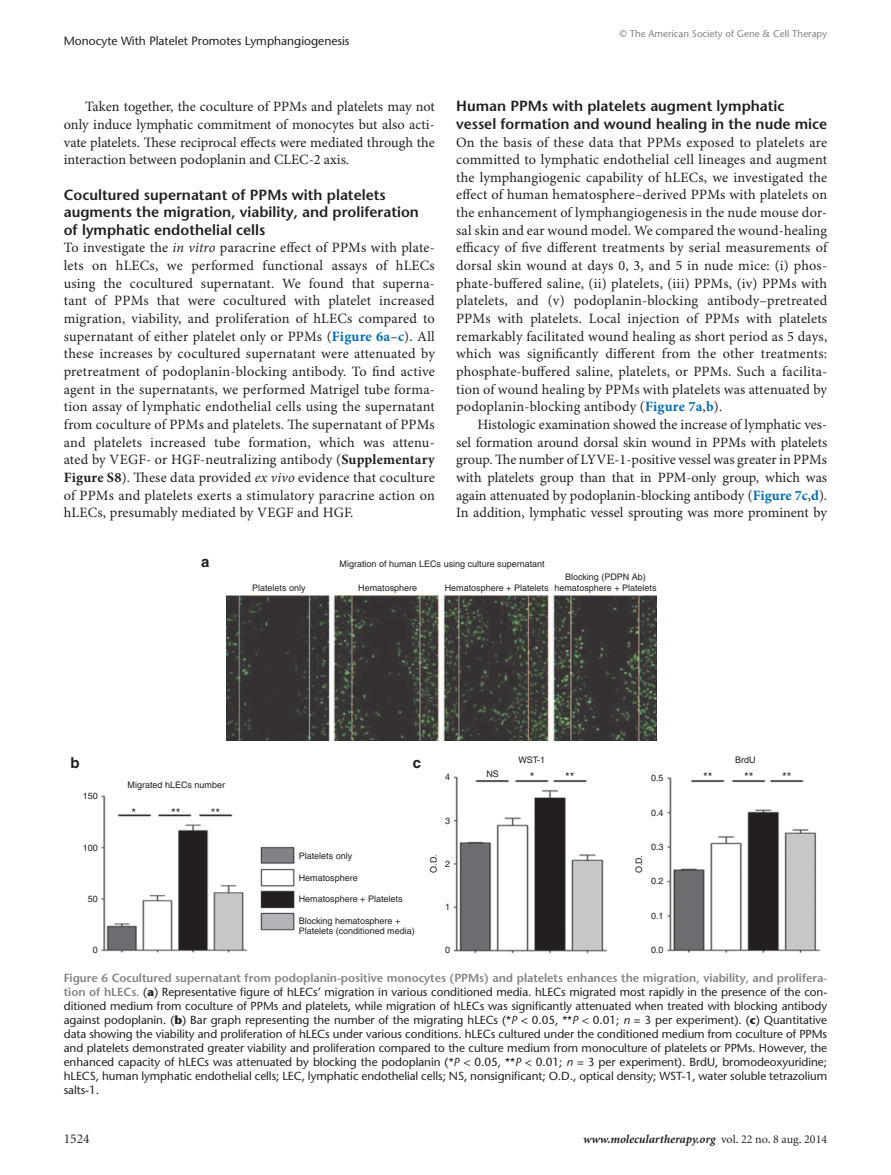
<style>
.page{position:relative;width:891px;height:1175px;background:#fff}
.page>*{position:absolute;margin:0;border:0;box-sizing:border-box;transform-origin:0 0}
.t1{font:700 15px "Helvetica";color:#231f20}
.t2{font:600 14.7px/17.7px "ITC Stone Sans";color:#231f20}
.t3{font:14.25px/17.7px "Minion Pro";letter-spacing:.005em;color:#231f20;text-align:justify}
.t4{font:13.5px "Minion";color:#231f20}
.t5{font:12px "Stone Sans";color:#231f20}
.t6{font:italic 700 12px "Minion";color:#231f20}
.t7{font:12px "Helvetica";color:#231f20}
.t8{font:11.7px/14.1px "Stone Sans";letter-spacing:-.005em;color:#231f20;text-align:justify}
.t9{font:600 11.7px "ITC Stone Sans";letter-spacing:-.005em;color:#808285}
.t10{font:9.75px "Stone Sans";color:#808285}
.t11{font:9px/10.8px "Helvetica";color:#231f20}
.s1{font-style:italic}
.s2{font-weight:700;color:#006cb3}
.s3{font-weight:700}
.s4{font-family:"ITC Stone Sans";font-weight:600;color:#808285}
.s5{font-weight:400;font-style:normal}
</style>
<div class="page">
<img style="left:102px;top:776px;width:719px;height:177px">
<img style="left:226px;top:595px;width:431px;height:146px">
<p class="t5" style="left:64px;top:34px;width:287px">Monocyte With Platelet Promotes Lymphangiogenesis</p>
<p class="t10" style="left:620px;top:28px;width:209px">© The American Society of Gene &amp; Cell Therapy</p>
<p class="t3" style="left:64px;top:98px;width:373px;text-indent:21px">Taken together, the coculture of PPMs and platelets may not only induce lymphatic commitment of monocytes but also acti&shy;vate platelets. These reciprocal effects were mediated through the interaction between podoplanin and CLEC-2 axis.</p>
<p class="t2" style="left:64px;top:185px;width:357px">Cocultured supernatant of PPMs with platelets augments the migration, viability, and proliferation of lymphatic endothelial cells</p>
<p class="t3" style="left:64px;top:240px;width:373px">To investigate the <span class="s1">in vitro</span> paracrine effect of PPMs with plate&shy;lets on hLECs, we performed functional assays of hLECs using the cocultured supernatant. We found that superna&shy;tant of PPMs that were cocultured with platelet increased migration, viability, and proliferation of hLECs compared to supernatant of either platelet only or PPMs (<span class="s2">Figure 6a</span>–<span class="s2">c</span>). All these increases by cocultured supernatant were attenuated by pretreatment of podoplanin-blocking antibody. To find active agent in the supernatants, we performed Matrigel tube forma&shy;tion assay of lymphatic endothelial cells using the supernatant from coculture of PPMs and platelets. The supernatant of PPMs and platelets increased tube formation, which was attenu&shy;ated by VEGF- or HGF-neutralizing antibody (<span class="s3">Supplementary Figure S8</span>). These data provided <span class="s1">ex vivo</span> evidence that coculture of PPMs and platelets exerts a stimulatory paracrine action on hLECs, presumably mediated by VEGF and HGF.</p>
<p class="t2" style="left:456px;top:97px;width:373px">Human PPMs with platelets augment lymphatic vessel formation and wound healing in the nude mice</p>
<p class="t3" style="left:456px;top:134px;width:373px">On the basis of these data that PPMs exposed to platelets are committed to lymphatic endothelial cell lineages and augment the lymphangiogenic capability of hLECs, we investigated the effect of human hematosphere–derived PPMs with platelets on the enhancement of lymphangiogenesis in the nude mouse dor&shy;sal skin and ear wound model. We compared the wound-healing efficacy of five different treatments by serial measurements of dorsal skin wound at days 0, 3, and 5 in nude mice: (i) phos&shy;phate-buffered saline, (ii) platelets, (iii) PPMs, (iv) PPMs with platelets, and (v) podoplanin-blocking antibody–pretreated PPMs with platelets. Local injection of PPMs with platelets remarkably facilitated wound healing as short period as 5 days, which was significantly different from the other treatments: phosphate-buffered saline, platelets, or PPMs. Such a facilita&shy;tion of wound healing by PPMs with platelets was attenuated by podoplanin-blocking antibody (<span class="s2">Figure 7a</span>,<span class="s2">b</span>).</p>
<p class="t3" style="left:456px;top:416px;width:373px;text-indent:21px">Histologic examination showed the increase of lymphatic ves&shy;sel formation around dorsal skin wound in PPMs with platelets group. The number of LYVE-1-positive vessel was greater in PPMs with platelets group than that in PPM-only group, which was again attenuated by podoplanin-blocking antibody (<span class="s2">Figure 7c</span>,<span class="s2">d</span>).<br>In addition, lymphatic vessel sprouting was more prominent by</p>
<p class="t1" style="left:201px;top:552px;width:10px">a</p>
<p class="t11" style="left:340px;top:558px;width:207px">Migration of human LECs using culture supernatant</p>
<p class="t11" style="left:252px;top:582px;width:55px">Platelets only</p>
<p class="t11" style="left:358px;top:582px;width:61px">Hematosphere</p>
<p class="t11" style="left:445px;top:582px;width:105px">Hematosphere + Platelets</p>
<p class="t11" style="left:554px;top:571px;width:104px;text-align:center">Blocking (PDPN Ab) hematosphere + Platelets</p>
<p class="t1" style="left:70px;top:753px;width:11px">b</p>
<p class="t11" style="left:83px;top:790px;width:17px">150</p>
<p class="t11" style="left:83px;top:842px;width:17px">100</p>
<p class="t11" style="left:88px;top:893px;width:12px">50</p>
<p class="t11" style="left:128px;top:779px;width:99px">Migrated hLECs number</p>
<p class="t7" style="left:132px;top:806px;width:6px">*</p>
<p class="t7" style="left:171px;top:806px;width:11px">**</p>
<p class="t7" style="left:211px;top:806px;width:11px">**</p>
<p class="t1" style="left:413px;top:753px;width:10px">c</p>
<p class="t11" style="left:445px;top:772px;width:7px">4</p>
<p class="t11" style="left:299px;top:850px;width:55px">Platelets only</p>
<p class="t11" style="left:299px;top:872px;width:61px">Hematosphere</p>
<p class="t11" style="left:299px;top:893px;width:105px">Hematosphere + Platelets</p>
<p class="t11" style="left:299px;top:915px;width:118px">Blocking hematosphere +<br>Platelets (conditioned media)</p>
<p class="t11" style="left:445px;top:815px;width:7px">3</p>
<p class="t11" style="left:428px;top:872px;width:19px;rotate:-90deg">O.D.</p>
<p class="t11" style="left:445px;top:858px;width:7px">2</p>
<p class="t11" style="left:445px;top:901px;width:7px">1</p>
<p class="t11" style="left:486px;top:768px;width:14px">NS</p>
<p class="t11" style="left:518px;top:754px;width:28px">WST-1</p>
<p class="t11" style="left:735px;top:754px;width:22px">BrdU</p>
<p class="t7" style="left:530px;top:770px;width:6px">*</p>
<p class="t7" style="left:565px;top:770px;width:11px">**</p>
<p class="t7" style="left:703px;top:770px;width:11px">**</p>
<p class="t7" style="left:744px;top:770px;width:11px">**</p>
<p class="t7" style="left:782px;top:770px;width:11px">**</p>
<p class="t11" style="left:651px;top:772px;width:14px">0.5</p>
<p class="t11" style="left:651px;top:807px;width:14px">0.4</p>
<p class="t11" style="left:634px;top:872px;width:19px;rotate:-90deg">O.D.</p>
<p class="t11" style="left:651px;top:841px;width:14px">0.3</p>
<p class="t11" style="left:651px;top:875px;width:14px">0.2</p>
<p class="t11" style="left:651px;top:910px;width:14px">0.1</p>
<p class="t11" style="left:93px;top:944px;width:7px">0</p>
<p class="t11" style="left:445px;top:944px;width:7px">0</p>
<p class="t11" style="left:651px;top:944px;width:14px">0.0</p>
<p class="t9" style="left:64px;top:971px;width:765px">Figure 6 Cocultured supernatant from podoplanin-positive monocytes (PPMs) and platelets enhances the migration, viability, and prolifera-</p>
<p class="t8" style="left:64px;top:985px;width:765px"><span class="s4">tion of hLECs.</span> (<span class="s3">a</span>) Representative figure of hLECs’ migration in various conditioned media. hLECs migrated most rapidly in the presence of the con&shy;ditioned medium from coculture of PPMs and platelets, while migration of hLECs was significantly attenuated when treated with blocking antibody against podoplanin. (<span class="s3">b</span>) Bar graph representing the number of the migrating hLECs (*<span class="s1">P</span> &lt; 0.05, **<span class="s1">P</span> &lt; 0.01; <span class="s1">n</span> = 3 per experiment). (<span class="s3">c</span>) Quantitative data showing the viability and proliferation of hLECs under various conditions. hLECs cultured under the conditioned medium from coculture of PPMs and platelets demonstrated greater viability and proliferation compared to the culture medium from monoculture of platelets or PPMs. However, the enhanced capacity of hLECs was attenuated by blocking the podoplanin (*<span class="s1">P</span> &lt; 0.05, **<span class="s1">P</span> &lt; 0.01; <span class="s1">n</span> = 3 per experiment). BrdU, bromodeoxyuridine; hLECS, human lymphatic endothelial cells; LEC, lymphatic endothelial cells; NS, nonsignificant; O.D., optical density; WST-1, water soluble tetrazolium salts-1.</p>
<p class="t4" style="left:64px;top:1132px;width:27px">1524</p>
<p class="t6" style="left:583px;top:1133px;width:246px">www.moleculartherapy.org <span class="s5">vol. 22 no. 8 aug. 2014</span></p>
</div>
